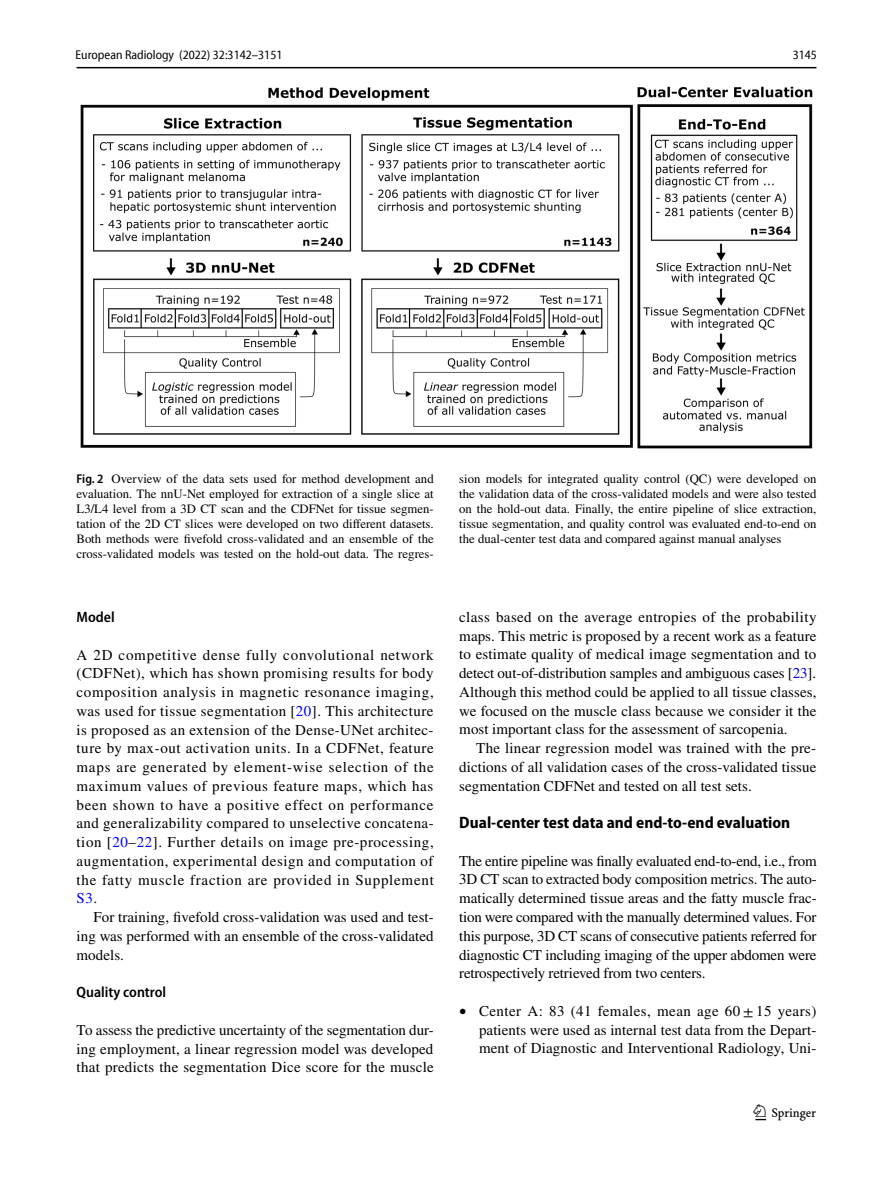
<style>
.page{position:relative;width:893px;height:1187px;background:#fff}
.page>*{position:absolute;margin:0;border:0;box-sizing:border-box;transform-origin:0 0}
.t1{font:22.5px "Springnew Regular 3";color:#000}
.t2{font:700 semi-condensed 16.5px "Myriad Pro";color:#000}
.t3{font:15px/18.8px "STIX";letter-spacing:.005em;color:#000;text-align:justify}
.t4{font:600 semi-condensed 15px "Myriad Pro";color:#000}
.t5{font:12.75px/15px "STIX";color:#000;text-align:justify}
.t6{font:semi-condensed 12.75px "Myriad Pro Unic";color:#000}
.s1{font-family:"Myriad Pro";font-weight:600;font-stretch:semi-condensed}
.s2{color:#00f}
.s3{font-size:14.1px}
</style>
<div class="page">
<hr style="left:77px;top:67px;width:739px;height:1px;background:#000">
<img style="left:81px;top:87px;width:731px;height:361px">
<p class="t6" style="left:76px;top:50px;width:208px">European Radiology (2022) 32:3142–3151</p>
<p class="t6" style="left:793px;top:50px;width:26px">3145</p>
<p class="t5" style="left:77px;top:472px;width:359px"><span class="s1">Fig. 2</span> Overview of the data sets used for method development and evaluation. The nnU-Net employed for extraction of a single slice at L3/L4 level from a 3D CT scan and the CDFNet for tissue segmen&shy;tation of the 2D CT slices were developed on two different datasets.<br>Both methods were fivefold cross-validated and an ensemble of the cross-validated models was tested on the hold-out data. The regres-</p>
<p class="t5" style="left:459px;top:472px;width:359px">sion models for integrated quality control (QC) were developed on the validation data of the cross-validated models and were also tested on the hold-out data. Finally, the entire pipeline of slice extraction, tissue segmentation, and quality control was evaluated end-to-end on the dual-center test data and compared against manual analyses</p>
<p class="t4" style="left:77px;top:608px;width:40px">Model</p>
<p class="t3" style="left:77px;top:646px;width:359px">A 2D competitive dense fully convolutional network (CDFNet), which has shown promising results for body composition analysis in magnetic resonance imaging, was used for tissue segmentation [<span class="s2">20</span>]. This architecture is proposed as an extension of the Dense-UNet architec&shy;ture by max-out activation units. In a CDFNet, feature maps are generated by element-wise selection of the maximum values of previous feature maps, which has been shown to have a positive effect on performance and generalizability compared to unselective concatena&shy;tion [<span class="s2">20</span>–<span class="s2">22</span>]. Further details on image pre-processing, augmentation, experimental design and computation of the fatty muscle fraction are provided in Supplement <span class="s2">S3</span>.</p>
<p class="t3" style="left:77px;top:908px;width:359px;text-indent:17px">For training, fivefold cross-validation was used and test&shy;ing was performed with an ensemble of the cross-validated models.</p>
<p class="t4" style="left:77px;top:983px;width:91px">Quality control</p>
<p class="t3" style="left:77px;top:1021px;width:359px">To assess the predictive uncertainty of the segmentation dur&shy;ing employment, a linear regression model was developed that predicts the segmentation Dice score for the muscle</p>
<p class="t3" style="left:459px;top:608px;width:359px">class based on the average entropies of the probability maps. This metric is proposed by a recent work as a feature to estimate quality of medical image segmentation and to detect out-of-distribution samples and ambiguous cases [<span class="s2">23</span>].<br>Although this method could be applied to all tissue classes, we focused on the muscle class because we consider it the most important class for the assessment of sarcopenia.</p>
<p class="t3" style="left:459px;top:739px;width:359px;text-indent:17px">The linear regression model was trained with the pre&shy;dictions of all validation cases of the cross-validated tissue segmentation CDFNet and tested on all test sets.</p>
<p class="t2" style="left:459px;top:813px;width:333px">Dual‑center test data and end‑to‑end evaluation</p>
<p class="t3" style="left:459px;top:852px;width:359px">The entire pipeline was finally evaluated end-to-end, i.e., from 3D CT scan to extracted body composition metrics. The auto&shy;matically determined tissue areas and the fatty muscle frac&shy;tion were compared with the manually determined values. For this purpose, 3D CT scans of consecutive patients referred for diagnostic CT including imaging of the upper abdomen were retrospectively retrieved from two centers.</p>
<p class="t3" style="left:479px;top:1002px;width:339px;text-indent:-20px"><span class="s3">•</span> Center A: 83 (41 females, mean age 60 ± 15 years) patients were used as internal test data from the Depart&shy;ment of Diagnostic and Interventional Radiology, Uni-</p>
<h1 class="t1" style="left:755px;top:1104px;width:62px">1 3</h1>
</div>
